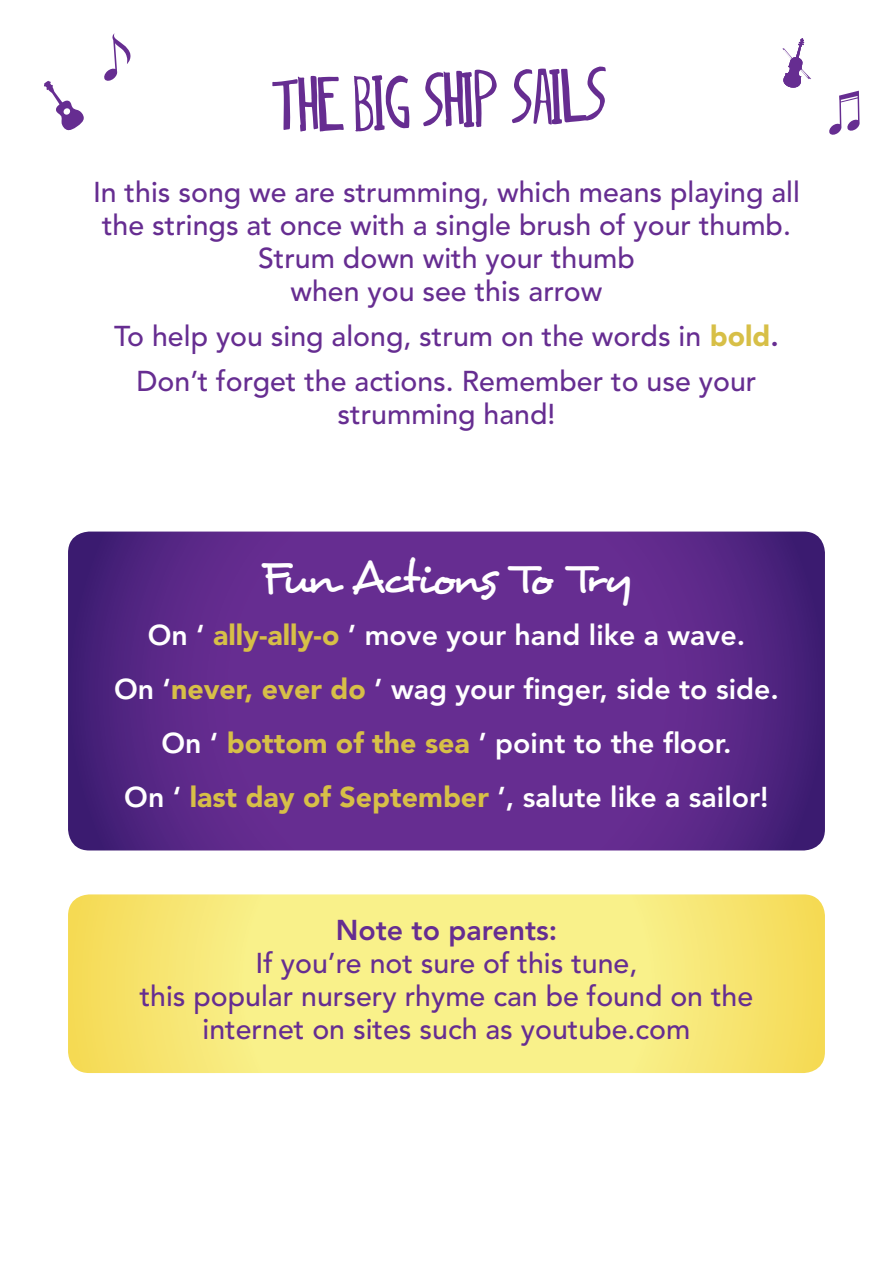
<style>
.page{position:relative;width:893px;height:1263px;background:#fff}
.page>*{position:absolute;margin:0;border:0;box-sizing:border-box;transform-origin:0 0}
.t1{font:55.5px "dingleberrysolid";color:#662d91}
.t2{font:46.5px "Desyrel";letter-spacing:-.105em;color:#fff}
.t3{font:500 28.5px/33px "Avenir";color:#662d91;text-align:center}
.t4{font:800 28.5px/54px "Avenir";color:#fff;text-align:center}
.t5{font:800 28.5px "Avenir";color:#662d91}
.s1{font-weight:900;color:#d7bf47}
.s2{font-weight:800}
</style>
<div class="page">
<svg style="left:104px;top:33px;width:27px;height:48px"></svg>
<svg style="left:44px;top:81px;width:40px;height:50px"></svg>
<svg style="left:782px;top:38px;width:29px;height:50px"></svg>
<svg style="left:829px;top:91px;width:31px;height:44px"></svg>
<svg style="left:68px;top:531px;width:757px;height:319px;background:#5e2a8a"></svg>
<svg style="left:68px;top:894px;width:757px;height:179px;background:#f7ea7d"></svg>
<h1 class="t1" style="left:272px;top:77px;width:335px;rotate:-2deg">The Big Ship Sails</h1>
<p class="t3" style="left:93px;top:176px;width:708px">In this song we are strumming, which means playing all the strings at once with a single brush of your thumb.<br>Strum down with your thumb<br>when you see this arrow</p>
<p class="t3" style="left:114px;top:314px;width:666px;line-height:45px">To help you sing along, strum on the words in <span class="s1">bold</span><span class="s2">.<br></span>Don’t forget the actions. Remember to use your</p>
<p class="t3" style="left:337px;top:398px;width:219px">strumming hand!</p>
<h2 class="t2" style="left:261px;top:549px;width:373px">Fun Actions To Try</h2>
<p class="t4" style="left:114px;top:608px;width:666px">On ‘ <span class="s1">ally-ally-o</span> ’ move your hand like a wave.<br>On ‘<span class="s1">never, ever do</span> ’ wag your finger, side to side.<br>On ‘ <span class="s1">bottom of the sea</span> ’ point to the floor.<br>On ‘ <span class="s1">last day of September</span> ’, salute like a sailor!</p>
<p class="t5" style="left:336px;top:913px;width:223px">Note to parents:</p>
<p class="t3" style="left:140px;top:947px;width:615px">If you’re not sure of this tune,<br>this popular nursery rhyme can be found on the internet on sites such as youtube.com</p>
</div>
